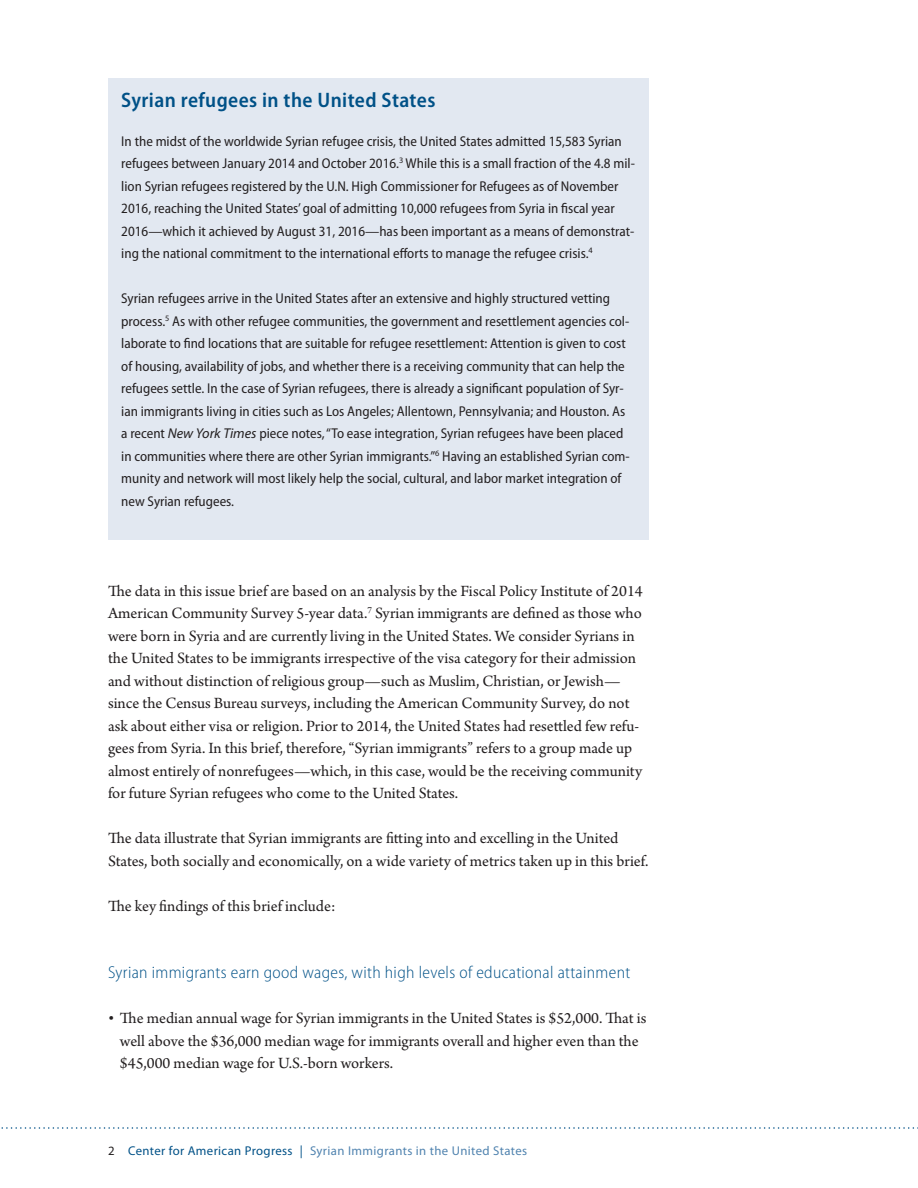
<style>
.page{position:relative;width:918px;height:1188px;background:#fff}
.page>*{position:absolute;margin:0;border:0;box-sizing:border-box;transform-origin:0 0}
.t1{font:600 semi-condensed 21px "Myriad Pro";letter-spacing:.02em;color:#005187}
.t2{font:300 semi-condensed 17.25px "Myriad Pro";letter-spacing:.02em;color:#005187}
.t3{font:16.5px/22.5px "Arno Pro";color:#231f20}
.t4{font:semi-condensed 14.25px/22.5px "Myriad Pro";color:#231f20}
.t5{font:12.75px "Myriad Pro";letter-spacing:.03em;color:#5083af}
.s1{font-style:italic;font-stretch:normal}
.s2{color:#231f20}
.s3{color:#005187}
</style>
<div class="page">
<svg style="left:1px;top:1127px;width:917px;height:2px"></svg>
<div style="left:108px;top:78px;width:540px;height:462px;background:#e2e8f1"></div>
<h1 class="t1" style="left:121px;top:89px;width:316px">Syrian refugees in the United States</h1>
<p class="t4" style="left:121px;top:130px;width:515px">In the midst of the worldwide Syrian refugee crisis, the United States admitted 15,583 Syrian refugees between January 2014 and October 2016.<sup>3</sup> While this is a small fraction of the 4.8 mil&shy;lion Syrian refugees registered by the U.N. High Commissioner for Refugees as of November 2016, reaching the United States’ goal of admitting 10,000 refugees from Syria in fiscal year 2016—which it achieved by August 31, 2016—has been important as a means of demonstrat&shy;ing the national commitment to the international efforts to manage the refugee crisis.<sup>4</sup></p>
<p class="t4" style="left:121px;top:287px;width:510px">Syrian refugees arrive in the United States after an extensive and highly structured vetting process.<sup>5</sup> As with other refugee communities, the government and resettlement agencies col&shy;laborate to find locations that are suitable for refugee resettlement: Attention is given to cost of housing, availability of jobs, and whether there is a receiving community that can help the refugees settle. In the case of Syrian refugees, there is already a significant population of Syr&shy;ian immigrants living in cities such as Los Angeles; Allentown, Pennsylvania; and Houston. As a recent <span class="s1">New York Times</span> piece notes, “To ease integration, Syrian refugees have been placed in communities where there are other Syrian immigrants.”<sup>6</sup> Having an established Syrian com&shy;munity and network will most likely help the social, cultural, and labor market integration of new Syrian refugees.</p>
<p class="t3" style="left:108px;top:580px;width:536px">The data in this issue brief are based on an analysis by the Fiscal Policy Institute of 2014<br>American Community Survey 5-year data.<sup>7</sup> Syrian immigrants are defined as those who were born in Syria and are currently living in the United States. We consider Syrians in the United States to be immigrants irrespective of the visa category for their admission and without distinction of religious group—such as Muslim, Christian, or Jewish— since the Census Bureau surveys, including the American Community Survey, do not ask about either visa or religion. Prior to 2014, the United States had resettled few refu&shy;gees from Syria. In this brief, therefore, “Syrian immigrants” refers to a group made up almost entirely of nonrefugees—which, in this case, would be the receiving community for future Syrian refugees who come to the United States.</p>
<p class="t3" style="left:108px;top:828px;width:542px">The data illustrate that Syrian immigrants are fitting into and excelling in the United<br>States, both socially and economically, on a wide variety of metrics taken up in this brief.</p>
<p class="t3" style="left:108px;top:895px;width:229px">The key findings of this brief include:</p>
<p class="t2" style="left:108px;top:963px;width:524px">Syrian immigrants earn good wages, with high levels of educational attainment</p>
<p class="t3" style="left:120px;top:1008px;width:528px;text-indent:-12px">• The median annual wage for Syrian immigrants in the United States is $52,000. That is well above the $36,000 median wage for immigrants overall and higher even than the $45,000 median wage for U.S.-born workers.</p>
<p class="t5" style="left:108px;top:1143px;width:421px"><span class="s2">2</span> <span class="s3">Center for American Progress |</span> Syrian Immigrants in the United States</p>
</div>
